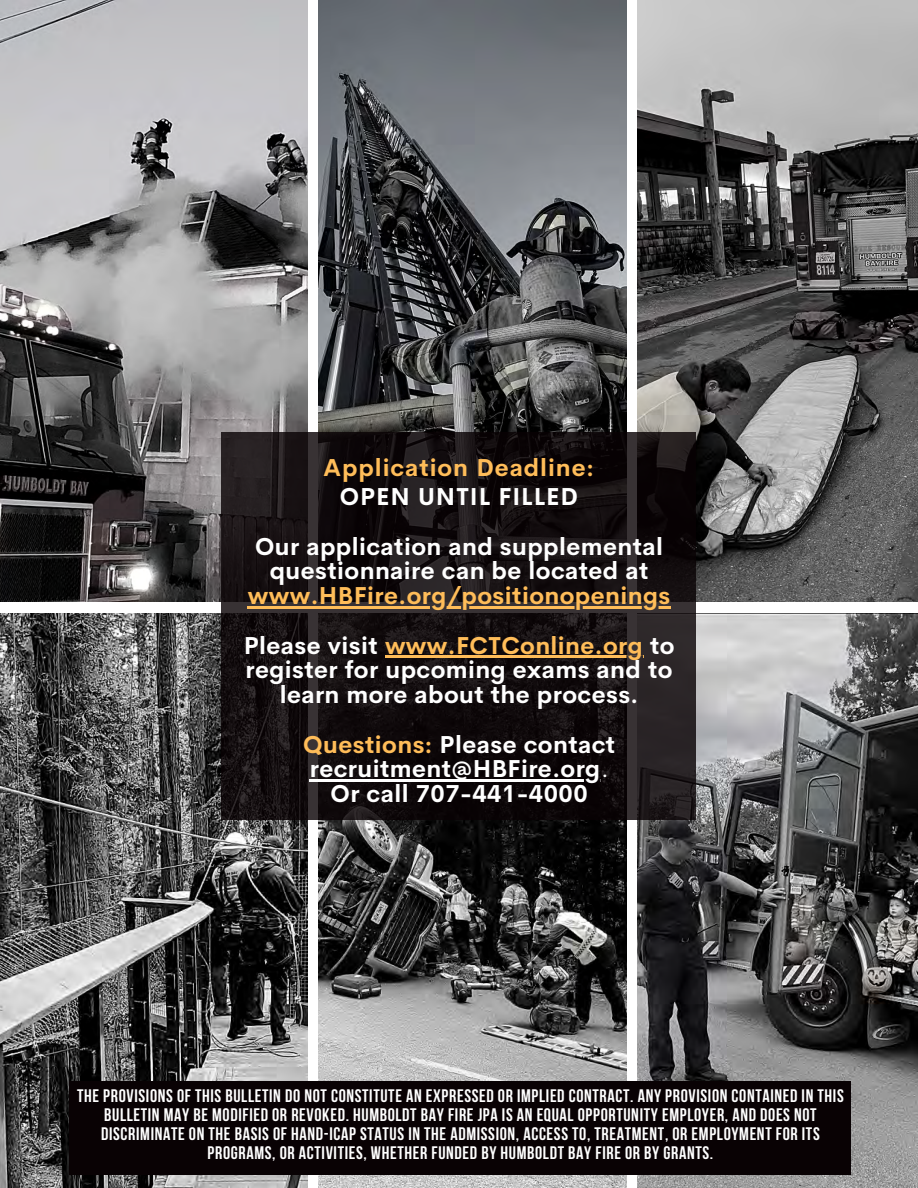
<style>
.page{position:relative;width:918px;height:1188px;background:#fff}
.page>*{position:absolute;margin:0;border:0;box-sizing:border-box;transform-origin:0 0}
.t1{font:700 24px/24.8px "Cerebri Sans";letter-spacing:.02em;color:#fff;text-align:center}
.t2{font:700 24px/49.5px "Cerebri Sans";letter-spacing:.02em;color:#ffbd59}
.t3{font:700 24px/29.2px "Cerebri Sans";letter-spacing:.04em;color:#ffbd59;text-align:center}
.t4{font:700 18px/19.2px "Bebas Neue";letter-spacing:.035em;color:#fff;text-align:center}
.s1{color:#fff}
.s2{color:#ffbd59}
.s3{font-weight:400}
</style>
<div class="page">
<img style="left:0;top:613px;width:307px;height:575px">
<img style="left:318px;top:0;width:309px;height:433px">
<img style="left:318px;top:820px;width:309px;height:368px">
<img style="left:638px;top:0;width:280px;height:602px">
<img style="left:0;top:0;width:307px;height:602px">
<img style="left:638px;top:613px;width:280px;height:575px">
<svg style="left:222px;top:433px;width:474px;height:387px;fill:#130d0f"></svg>
<hr style="left:248px;top:606px;width:423px;height:3px;background:#ffbd59">
<hr style="left:385px;top:656px;width:259px;height:2px;background:#ffbd59">
<hr style="left:310px;top:780px;width:291px;height:2px;background:#fff">
<div style="left:69px;top:1081px;width:782px;height:94px;background:#090204"></div>
<h1 class="t3" style="left:324px;top:453px;width:272px">Application Deadline:<br><span class="s1">OPEN UNTIL FILLED</span></h1>
<h1 class="t1" style="left:255px;top:534px;width:409px">Our application and supplemental questionnaire can be located at</h1>
<h1 class="t2" style="left:244px;top:571px;width:432px">www.HBFire.org/positionopenings<br><span class="s1">Please visit</span> www.FCTConline.org <span class="s1">to</span></h1>
<h2 class="t1" style="left:246px;top:657px;width:429px">register for upcoming exams and to learn more about the process.</h2>
<h2 class="t1" style="left:303px;top:732px;width:314px"><span class="s2">Questions:</span> Please contact recruitment@HBFire.org<span class="s3">.<br></span>Or call 707-441-4000</h2>
<p class="t4" style="left:77px;top:1088px;width:768px">THE PROVISIONS OF THIS BULLETIN DO NOT CONSTITUTE AN EXPRESSED OR IMPLIED CONTRACT. ANY PROVISION CONTAINED IN THIS BULLETIN MAY BE MODIFIED OR REVOKED. HUMBOLDT BAY FIRE JPA IS AN EQUAL OPPORTUNITY EMPLOYER, AND DOES NOT DISCRIMINATE ON THE BASIS OF HAND-ICAP STATUS IN THE ADMISSION, ACCESS TO, TREATMENT, OR EMPLOYMENT FOR ITS PROGRAMS, OR ACTIVITIES, WHETHER FUNDED BY HUMBOLDT BAY FIRE OR BY GRANTS.</p>
</div>
